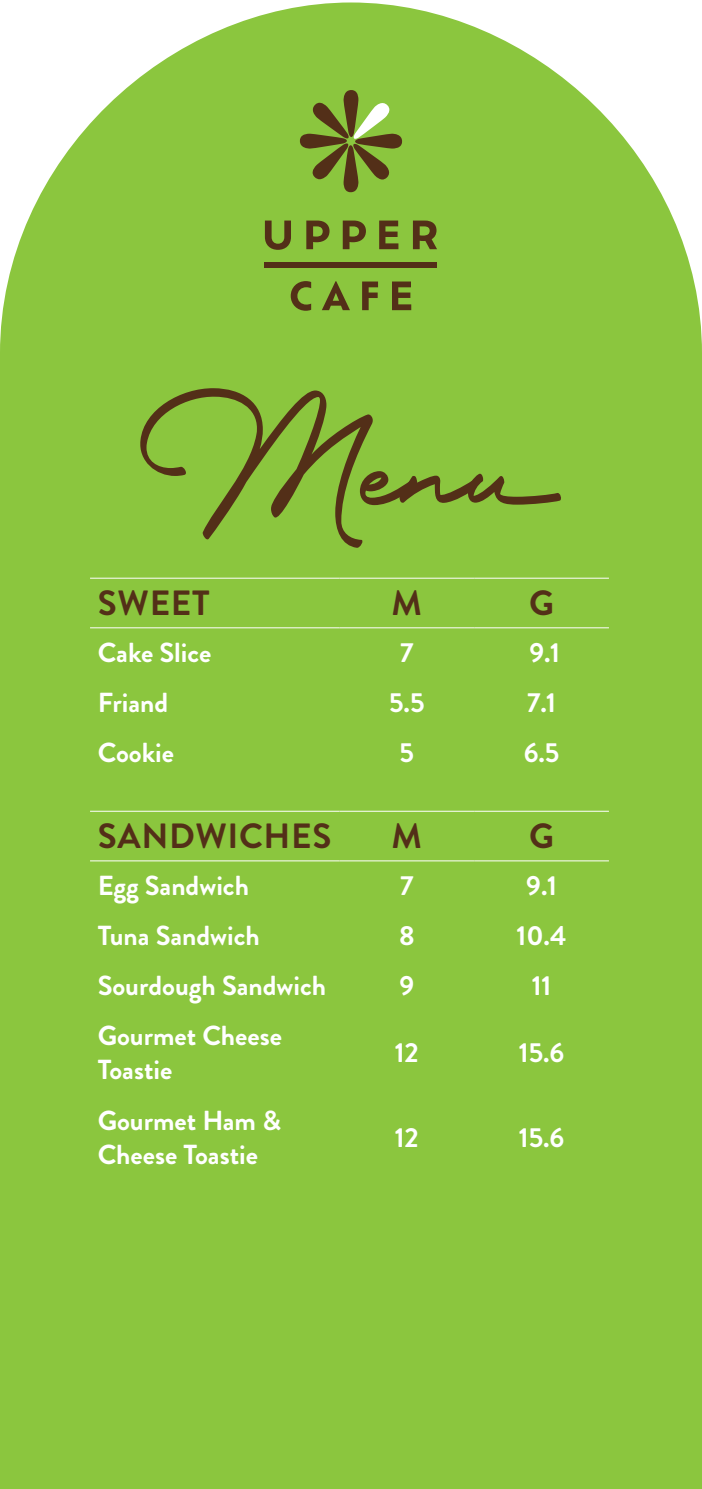
<style>
.page{position:relative;width:702px;height:1489px;background:#fff}
.page>*{position:absolute;margin:0;border:0;box-sizing:border-box;transform-origin:0 0}
.t1{font:155px "Motterdam";color:#532f18}
.t2{font:700 35px "Brandon Grotesque";letter-spacing:.02em;color:#532f18}
.t3{font:700 27.5px/33.2px "Brandon Grotesque";color:#fff}
</style>
<div class="page">
<div style="left:0;top:3px;width:702px;height:1485px;background:#8bc63e"></div>
<hr style="left:90px;top:577px;width:249px;height:1px;background:#fff">
<hr style="left:339px;top:577px;width:135px;height:1px;background:#fff">
<hr style="left:474px;top:577px;width:135px;height:1px;background:#fff">
<hr style="left:90px;top:627px;width:249px;height:1px;background:#fff">
<hr style="left:339px;top:627px;width:135px;height:1px;background:#fff">
<hr style="left:474px;top:627px;width:135px;height:1px;background:#fff">
<hr style="left:90px;top:810px;width:249px;height:1px;background:#fff">
<hr style="left:339px;top:810px;width:135px;height:1px;background:#fff">
<hr style="left:474px;top:810px;width:135px;height:1px;background:#fff">
<hr style="left:90px;top:860px;width:249px;height:1px;background:#fff">
<hr style="left:339px;top:860px;width:135px;height:1px;background:#fff">
<hr style="left:474px;top:860px;width:135px;height:1px;background:#fff">
<svg style="left:265px;top:220px;width:172px;height:30px;background:#73882e"></svg>
<svg style="left:291px;top:281px;width:120px;height:30px;background:#768e2f"></svg>
<div style="left:265px;top:262px;width:172px;height:6px;background:#532f18"></div>
<svg style="left:300px;top:90px;width:102px;height:102px;background:#7e973a"></svg>
<p class="t1" style="left:138px;top:360px;width:427px">Menu</p>
<p class="t2" style="left:98px;top:578px;width:113px">SWEET</p>
<p class="t2" style="left:391px;top:578px;width:32px">M</p>
<p class="t2" style="left:529px;top:578px;width:26px">G</p>
<p class="t3" style="left:98px;top:636px;width:115px">Cake Slice</p>
<p class="t3" style="left:400px;top:636px;width:15px">7</p>
<p class="t3" style="left:529px;top:636px;width:32px">9.1</p>
<p class="t3" style="left:98px;top:686px;width:72px">Friand</p>
<p class="t3" style="left:389px;top:686px;width:37px">5.5</p>
<p class="t3" style="left:527px;top:686px;width:30px">7.1</p>
<p class="t3" style="left:98px;top:735px;width:78px">Cookie</p>
<p class="t3" style="left:399px;top:735px;width:16px">5</p>
<p class="t3" style="left:523px;top:735px;width:37px">6.5</p>
<p class="t2" style="left:98px;top:811px;width:235px">SANDWICHES</p>
<p class="t2" style="left:391px;top:811px;width:32px">M</p>
<p class="t2" style="left:529px;top:811px;width:26px">G</p>
<p class="t3" style="left:98px;top:869px;width:153px">Egg Sandwich</p>
<p class="t3" style="left:400px;top:869px;width:15px">7</p>
<p class="t3" style="left:526px;top:869px;width:32px">9.1</p>
<p class="t3" style="left:98px;top:919px;width:164px">Tuna Sandwich</p>
<p class="t3" style="left:399px;top:919px;width:17px">8</p>
<p class="t3" style="left:516px;top:919px;width:51px">10.4</p>
<p class="t3" style="left:98px;top:968px;width:230px">Sourdough Sandwich</p>
<p class="t3" style="left:399px;top:968px;width:16px">9</p>
<p class="t3" style="left:531px;top:968px;width:21px">11</p>
<p class="t3" style="left:98px;top:1019px;width:186px">Gourmet Cheese<br>Toastie</p>
<p class="t3" style="left:395px;top:1036px;width:26px">12</p>
<p class="t3" style="left:519px;top:1036px;width:47px">15.6</p>
<p class="t3" style="left:98px;top:1104px;width:185px">Gourmet Ham &amp;<br>Cheese Toastie</p>
<p class="t3" style="left:395px;top:1121px;width:26px">12</p>
<p class="t3" style="left:519px;top:1121px;width:47px">15.6</p>
</div>
